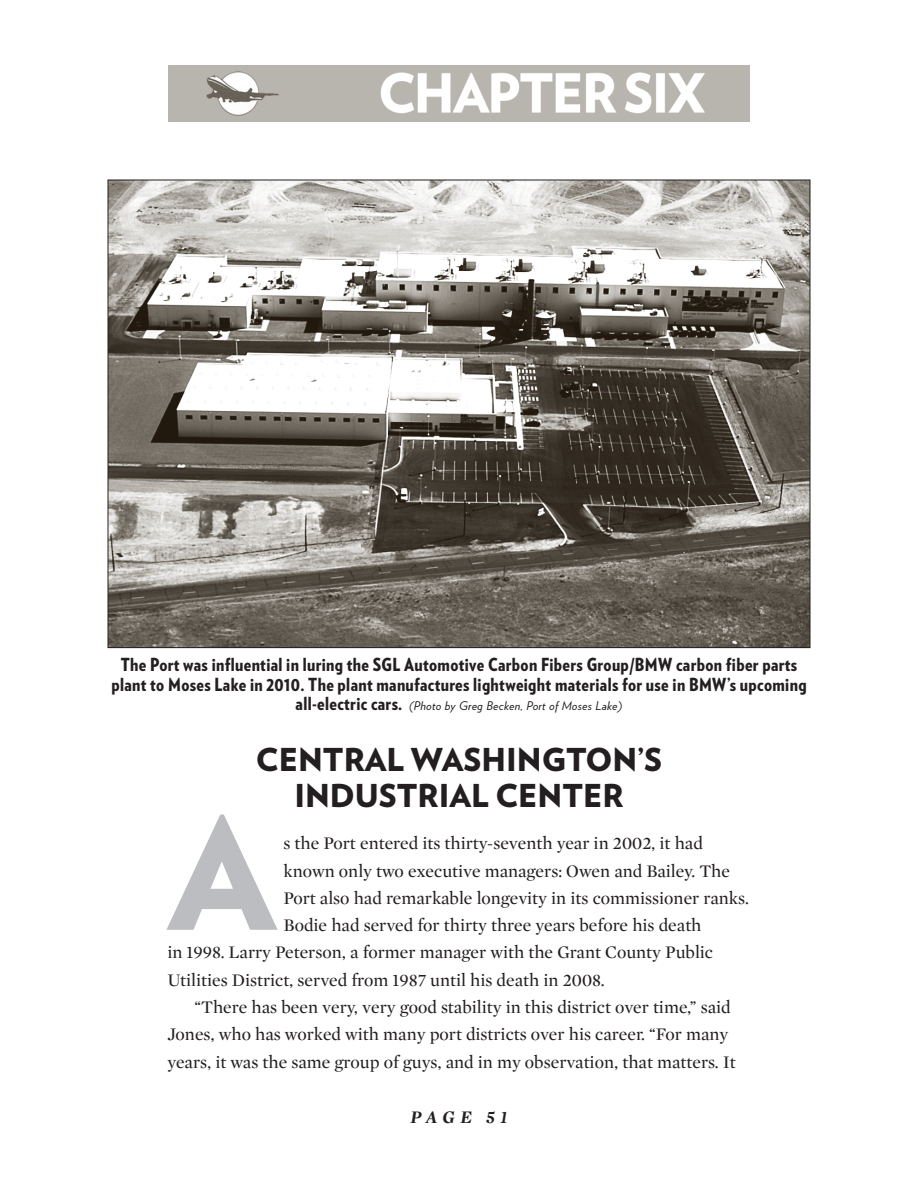
<style>
.page{position:relative;width:918px;height:1188px;background:#fff}
.page>*{position:absolute;margin:0;border:0;box-sizing:border-box;transform-origin:0 0}
.t1{font:156px "Guggenheim HTF Black";color:#bcbdc0}
.t2{font:31.5px "Guggenheim HTF Black";color:#231f20}
.t3{font:18px/27.3px "Mercury Display";color:#231f20}
.t4{font:900 18px/19.5px "Guggenheim Condensed";letter-spacing:.02em;color:#231f20;text-align:center}
.t5{font:italic 700 18px "Mercury Display";letter-spacing:.295em;color:#231f20}
.t6{font:italic 12px "Guggenheim HTF Book";letter-spacing:.02em;color:#231f20}
.s1{font-family:"Guggenheim Condensed";font-weight:900;font-style:normal;font-size:18px}
</style>
<div class="page">
<img style="left:168px;top:66px;width:581px;height:56px">
<img style="left:110px;top:182px;width:698px;height:464px">
<p class="t4" style="left:111px;top:655px;width:697px">The Port was influential in luring the SGL Automotive Carbon Fibers Group/BMW carbon fiber parts plant to Moses Lake in 2010. The plant manufactures lightweight materials for use in BMW’s upcoming</p>
<p class="t6" style="left:296px;top:699px;width:328px"><span class="s1">all-electric cars.</span> (Photo by Greg Becken, Port of Moses Lake)</p>
<p class="t2" style="left:256px;top:739px;width:408px">CENTRAL WASHINGTON’S</p>
<p class="t2" style="left:294px;top:775px;width:331px">INDUSTRIAL CENTER</p>
<p class="t1" style="left:168px;top:773px;width:113px">A</p>
<p class="t3" style="left:284px;top:830px;width:421px">s the Port entered its thirty-seventh year in 2002, it had</p>
<p class="t3" style="left:284px;top:857px;width:448px">known only two executive managers: Owen and Bailey. The</p>
<p class="t3" style="left:284px;top:885px;width:467px">Port also had remarkable longevity in its commissioner ranks.</p>
<p class="t3" style="left:284px;top:912px;width:420px">Bodie had served for thirty three years before his death</p>
<p class="t3" style="left:167px;top:939px;width:547px">in 1998. Larry Peterson, a former manager with the Grant County Public</p>
<p class="t3" style="left:167px;top:966px;width:439px">Utilities District, served from 1987 until his death in 2008.</p>
<p class="t3" style="left:167px;top:994px;width:570px;text-indent:27px">“There has been very, very good stability in this district over time,” said<br>Jones, who has worked with many port districts over his career. “For many years, it was the same group of guys, and in my observation, that matters. It</p>
<p class="t5" style="left:411px;top:1106px;width:98px">page 51</p>
</div>
